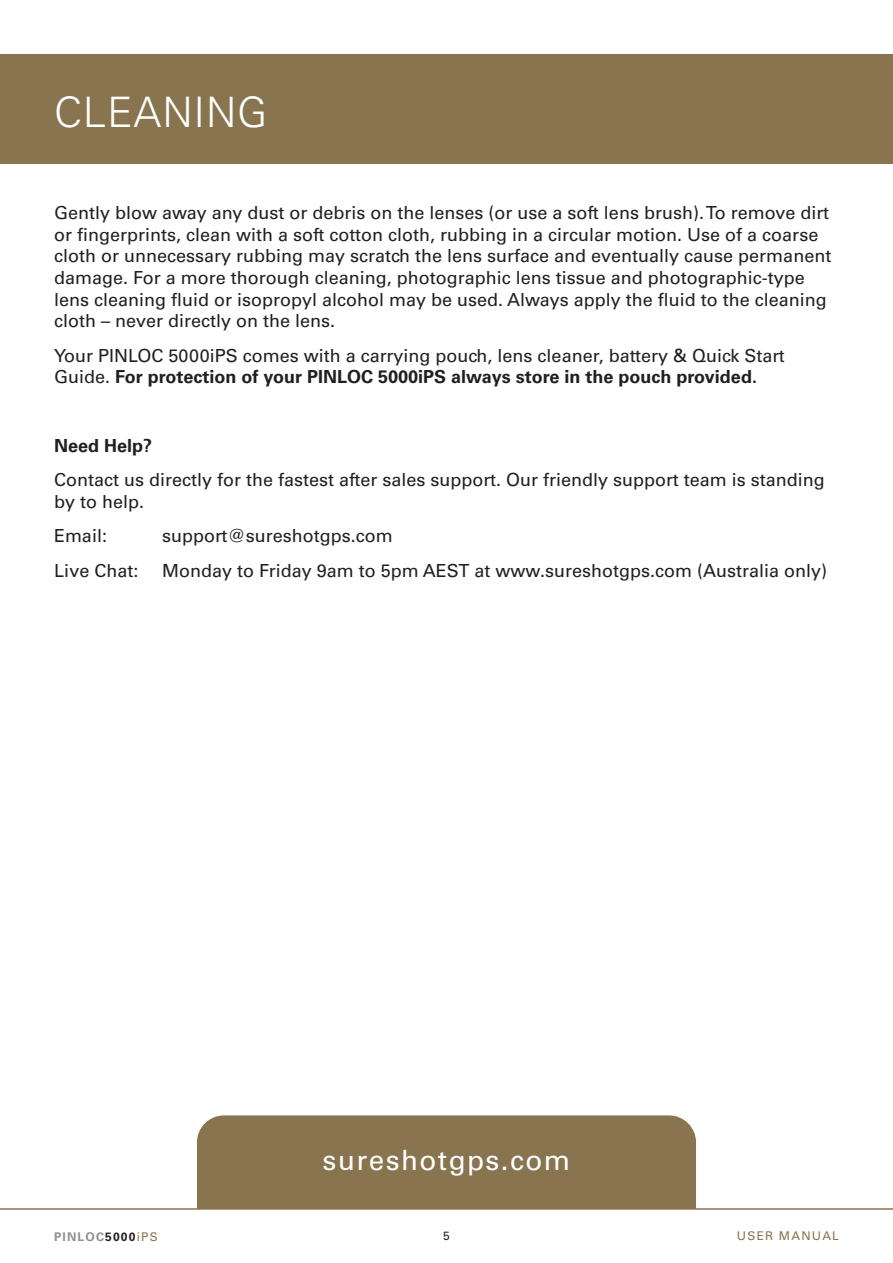
<style>
.page{position:relative;width:893px;height:1263px;background:#fff}
.page>*{position:absolute;margin:0;border:0;box-sizing:border-box;transform-origin:0 0}
.t1{font:300 42px "Univers";letter-spacing:.02em;color:#fff}
.t2{font:27.9px "Univers LT Std";letter-spacing:.05em;color:#fff}
.t3{font:18px/21.6px "Univers LT Std";color:#231f20}
.t4{font:700 18px "Univers";color:#231f20}
.t5{font:700 12px "Univers";letter-spacing:.1em;color:#8e9091}
.t6{font:12px "Univers LT Std";letter-spacing:.1em;color:#88744f}
.t7{font:12px "Univers LT Std";color:#231f20}
.s1{font-family:"Univers";font-weight:700}
.s2{color:#231f20}
.s3{font-family:"Univers LT Std";font-weight:400;color:#88744f}
</style>
<div class="page">
<div style="left:0;top:54px;width:893px;height:110px;background:#88744f"></div>
<div style="left:197px;top:1115px;width:499px;height:93px;background:#88744f"></div>
<hr style="left:0;top:1208px;width:893px;height:2px;background:#88744f">
<p class="t1" style="left:54px;top:87px;width:215px">CLEANING</p>
<p class="t3" style="left:54px;top:202px;width:779px">Gently blow away any dust or debris on the lenses (or use a soft lens brush). To remove dirt or fingerprints, clean with a soft cotton cloth, rubbing in a circular motion. Use of a coarse cloth or unnecessary rubbing may scratch the lens surface and eventually cause permanent damage. For a more thorough cleaning, photographic lens tissue and photographic-type lens cleaning fluid or isopropyl alcohol may be used. Always apply the fluid to the cleaning cloth – never directly on the lens.</p>
<p class="t3" style="left:54px;top:345px;width:732px">Your PINLOC 5000iPS comes with a carrying pouch, lens cleaner, battery &amp; Quick Start<br>Guide. <span class="s1">For protection of your PINLOC 5000iPS always store in the pouch provided.</span></p>
<p class="t4" style="left:54px;top:435px;width:100px">Need Help?</p>
<p class="t3" style="left:54px;top:469px;width:772px">Contact us directly for the fastest after sales support. Our friendly support team is standing by to help.</p>
<p class="t3" style="left:54px;top:525px;width:55px">Email:</p>
<p class="t3" style="left:162px;top:525px;width:232px">support@sureshotgps.com</p>
<p class="t3" style="left:54px;top:560px;width:86px">Live Chat:</p>
<p class="t3" style="left:162px;top:560px;width:667px">Monday to Friday 9am to 5pm AEST at www.sureshotgps.com (Australia only)</p>
<p class="t2" style="left:323px;top:1144px;width:249px">sureshotgps.com</p>
<p class="t5" style="left:54px;top:1229px;width:105px">PINLOC<span class="s2">5000</span><span class="s3">iPS</span></p>
<p class="t7" style="left:443px;top:1229px;width:8px">5</p>
<p class="t6" style="left:737px;top:1229px;width:104px">USER MANUAL</p>
</div>
